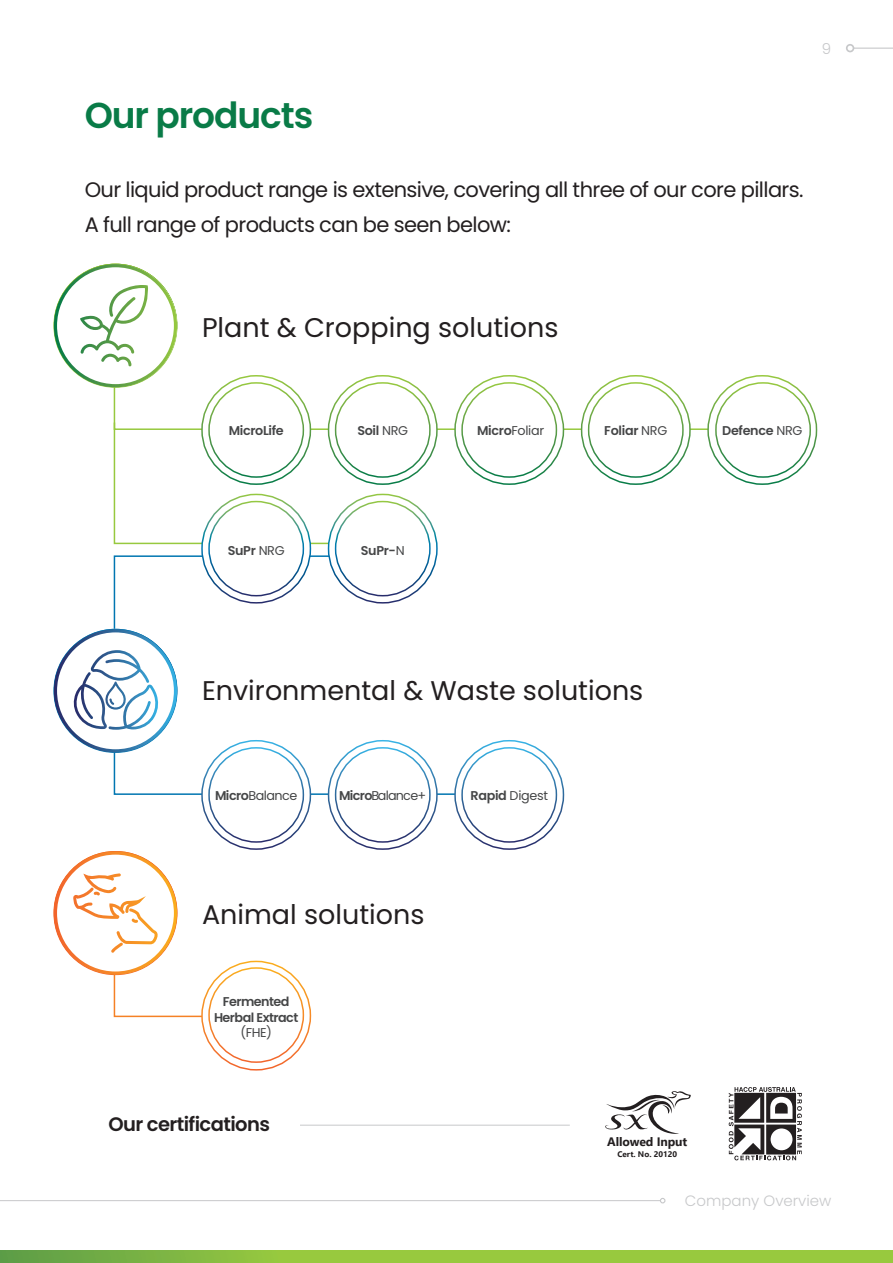
<style>
.page{position:relative;width:893px;height:1263px;background:#fff}
.page>*{position:absolute;margin:0;border:0;box-sizing:border-box;transform-origin:0 0}
.Subtitle{font:600 36px "Poppins";letter-spacing:-.03em;color:#097b47}
.t1{font:27px "Poppins";color:#231f20}
.Subtitle-2{font:21px/34.5px "Poppins";letter-spacing:-.03em;color:#231f20}
.Subtitle-3{font:600 19.5px "Poppins";letter-spacing:-.03em;color:#231f20}
.t2{font:300 15px "Poppins";color:#c7c8ca}
.t3{font:600 12.75px/15.3px "Poppins";letter-spacing:-.025em;color:#454647;text-align:center}
.t4{font:12.75px "Poppins";letter-spacing:-.04em;color:#454647}
.t5{font:700 12.3px "Segoe UI";letter-spacing:-.01em;color:#231f20}
.t6{font:700 8.1px "Segoe UI";color:#231f20}
.s1{font-weight:400}
.s2{font-weight:600}
</style>
<div class="page">
<hr style="left:0;top:1200px;width:660px;height:1px;background:#c7c8ca">
<svg style="left:660px;top:1198px;width:5px;height:5px"></svg>
<hr style="left:853px;top:48px;width:40px;height:1px;background:#c7c8ca">
<div style="left:846px;top:44px;width:8px;height:8px;border:2px solid #c7c8ca;border-radius:50%"></div>
<div style="left:715px;top:382px;width:96px;height:96px;border:2px solid #fff;border-radius:50%"></div>
<hr style="left:300px;top:1125px;width:270px;height:1px;background:#c7c8ca">
<svg style="left:729px;top:1087px;width:73px;height:73px"></svg>
<svg style="left:605px;top:1091px;width:86px;height:43px"></svg>
<svg style="left:0;top:1250px;width:893px;height:13px;background:#8ec13f"></svg>
<svg style="left:53px;top:263px;width:662px;height:282px"></svg>
<svg style="left:54px;top:555px;width:464px;height:241px"></svg>
<div style="left:201px;top:961px;width:110px;height:109px;border:2px solid #fff;border-radius:50%"></div>
<div style="left:208px;top:967px;width:96px;height:96px;border:2px solid #fff;border-radius:50%"></div>
<svg style="left:54px;top:851px;width:184px;height:167px"></svg>
<p class="Subtitle" style="left:85px;top:94px;width:230px">Our products</p>
<p class="Subtitle-2" style="left:85px;top:173px;width:720px">Our liquid product range is extensive, covering all three of our core pillars.<br>A full range of products can be seen below:</p>
<p class="t2" style="left:822px;top:40px;width:11px">9</p>
<p class="t1" style="left:202px;top:312px;width:358px">Plant &amp; Cropping solutions</p>
<p class="t3" style="left:229px;top:423px;width:57px">MicroLife</p>
<p class="t3" style="left:357px;top:423px;width:52px">Soil <span class="s1">NRG</span></p>
<p class="t4" style="left:477px;top:423px;width:69px"><span class="s2">Micro</span>Foliar</p>
<p class="t3" style="left:604px;top:423px;width:64px">Foliar <span class="s1">NRG</span></p>
<p class="t3" style="left:722px;top:423px;width:82px">Defence <span class="s1">NRG</span></p>
<p class="t3" style="left:228px;top:543px;width:58px">SuPr <span class="s1">NRG</span></p>
<p class="t3" style="left:361px;top:543px;width:45px">SuPr-<span class="s1">N</span></p>
<p class="t1" style="left:202px;top:675px;width:443px">Environmental &amp; Waste solutions</p>
<p class="t4" style="left:215px;top:788px;width:84px"><span class="s2">Micro</span>Balance</p>
<p class="t4" style="left:339px;top:788px;width:89px"><span class="s2">Micro</span>Balance+</p>
<p class="t4" style="left:470px;top:788px;width:79px"><span class="s2">Rapid</span> Digest</p>
<p class="t1" style="left:202px;top:899px;width:224px">Animal solutions</p>
<p class="t3" style="left:214px;top:994px;width:86px">Fermented<br>Herbal Extract <span class="s1">(FHE)</span></p>
<p class="Subtitle-3" style="left:109px;top:1112px;width:163px">Our certifications</p>
<p class="t5" style="left:607px;top:1130px;width:81px">Allowed Input</p>
<p class="t6" style="left:617px;top:1146px;width:61px">Cert. No. 20120</p>
<p class="t2" style="left:685px;top:1192px;width:148px">Company Overview</p>
</div>
